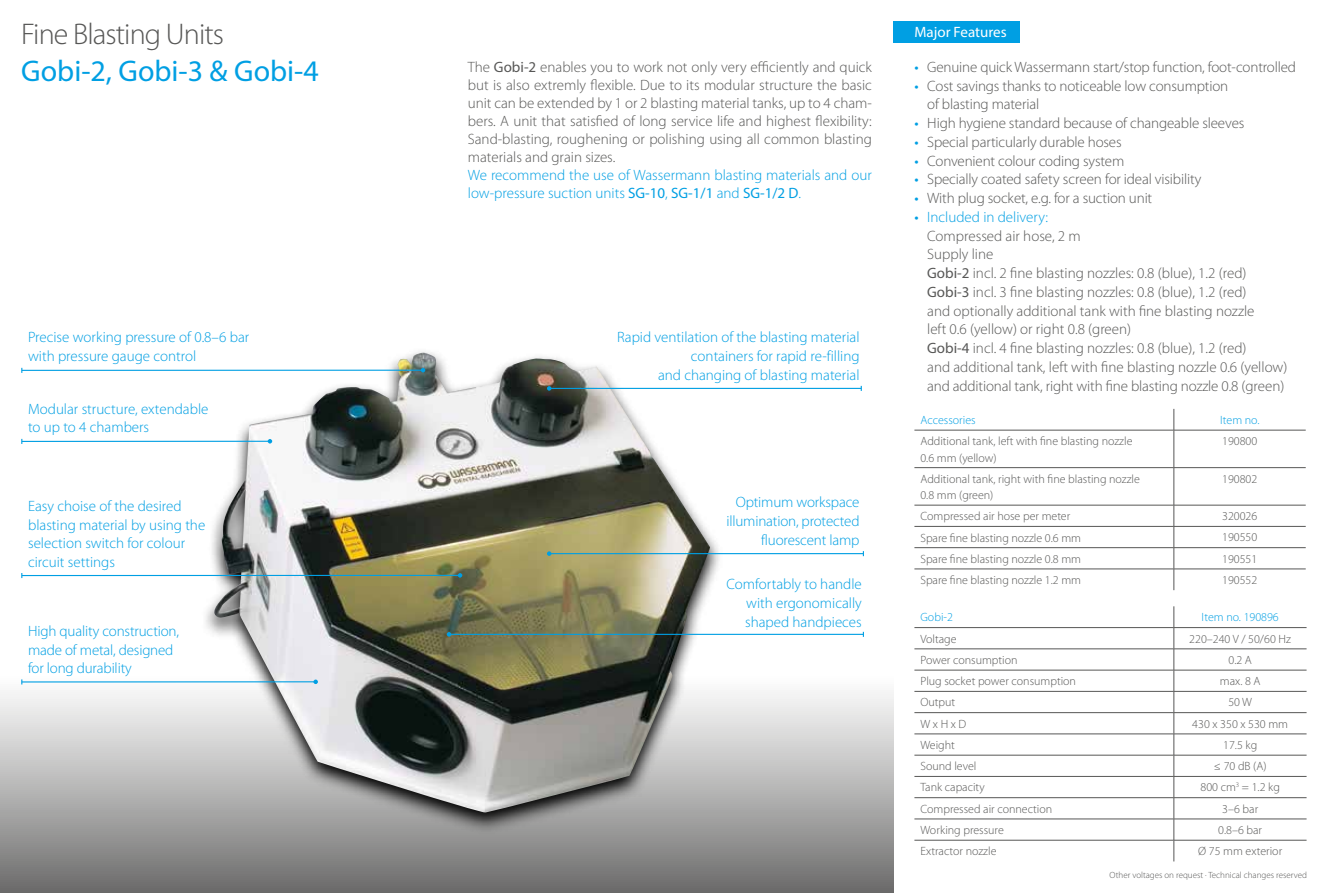
<style>
.page{position:relative;width:1327px;height:893px;background:#fff}
.page>*{position:absolute;margin:0;border:0;box-sizing:border-box;transform-origin:0 0}
.t1{font:30px "Myriad Pro";color:#009fe3}
.t2{font:300 30px "Myriad Pro";letter-spacing:-.03em;color:#575756}
.t3{font:300 15px/18.8px "Myriad Pro";letter-spacing:-.01em;color:#575756}
.t4{font:300 15px/18.8px "Myriad Pro";color:#009fe3}
.t5{font:15px "Myriad Pro";color:#fff}
.t6{font:300 12px/16.5px "Myriad Pro";color:#575756}
.t7{font:300 12px "Myriad Pro";color:#009fe3}
.t8{font:300 9px "Myriad Pro";color:#575756}
.s1{font-weight:400}
.s2{font-weight:400;color:#009fe3}
.s3{color:#009fe3}
</style>
<div class="page">
<svg style="left:0;top:385px;width:893px;height:508px"></svg>
<svg style="left:201px;top:351px;width:522px;height:483px"></svg>
<img style="left:213px;top:353px;width:497px;height:460px">
<hr style="left:549px;top:388px;width:312px;height:1px;background:#009fe3">
<svg style="left:547px;top:386px;width:4px;height:5px"></svg>
<div style="left:893px;top:21px;width:126px;height:22px;background:#009fe3"></div>
<hr style="left:914px;top:627px;width:260px;height:1px;background:#575756">
<hr style="left:1174px;top:627px;width:132px;height:1px;background:#575756">
<hr style="left:914px;top:649px;width:260px;height:1px;background:#575756">
<hr style="left:1174px;top:649px;width:132px;height:1px;background:#575756">
<hr style="left:914px;top:670px;width:260px;height:1px;background:#575756">
<hr style="left:1174px;top:670px;width:132px;height:1px;background:#575756">
<hr style="left:914px;top:691px;width:260px;height:1px;background:#575756">
<hr style="left:1174px;top:691px;width:132px;height:1px;background:#575756">
<hr style="left:914px;top:712px;width:260px;height:1px;background:#575756">
<hr style="left:1174px;top:712px;width:132px;height:1px;background:#575756">
<hr style="left:914px;top:734px;width:260px;height:1px;background:#575756">
<hr style="left:1174px;top:734px;width:132px;height:1px;background:#575756">
<hr style="left:914px;top:755px;width:260px;height:1px;background:#575756">
<hr style="left:1174px;top:755px;width:132px;height:1px;background:#575756">
<hr style="left:914px;top:776px;width:260px;height:1px;background:#575756">
<hr style="left:1174px;top:776px;width:132px;height:1px;background:#575756">
<hr style="left:914px;top:797px;width:260px;height:1px;background:#575756">
<hr style="left:1174px;top:797px;width:132px;height:1px;background:#575756">
<hr style="left:914px;top:819px;width:260px;height:1px;background:#575756">
<hr style="left:1174px;top:819px;width:132px;height:1px;background:#575756">
<hr style="left:914px;top:840px;width:260px;height:1px;background:#575756">
<hr style="left:1174px;top:840px;width:132px;height:1px;background:#575756">
<svg style="left:1173px;top:606px;width:1px;height:255px"></svg>
<svg style="left:1173px;top:409px;width:1px;height:21px"></svg>
<hr style="left:914px;top:430px;width:260px;height:1px;background:#575756">
<hr style="left:1174px;top:430px;width:131px;height:1px;background:#575756">
<hr style="left:1173px;top:430px;width:1px;height:37px;background:#575756">
<hr style="left:914px;top:467px;width:260px;height:1px;background:#575756">
<hr style="left:1174px;top:467px;width:131px;height:1px;background:#575756">
<hr style="left:1173px;top:468px;width:1px;height:37px;background:#575756">
<hr style="left:914px;top:505px;width:260px;height:1px;background:#575756">
<hr style="left:1174px;top:505px;width:131px;height:1px;background:#575756">
<hr style="left:914px;top:526px;width:260px;height:1px;background:#575756">
<hr style="left:1174px;top:526px;width:131px;height:1px;background:#575756">
<hr style="left:914px;top:547px;width:260px;height:1px;background:#575756">
<hr style="left:1174px;top:547px;width:131px;height:1px;background:#575756">
<hr style="left:914px;top:569px;width:260px;height:1px;background:#575756">
<hr style="left:1174px;top:569px;width:131px;height:1px;background:#575756">
<svg style="left:1173px;top:505px;width:1px;height:85px"></svg>
<hr style="left:549px;top:553px;width:314px;height:1px;background:#009fe3">
<svg style="left:547px;top:551px;width:4px;height:5px"></svg>
<hr style="left:449px;top:634px;width:414px;height:1px;background:#009fe3">
<svg style="left:447px;top:632px;width:4px;height:5px"></svg>
<hr style="left:22px;top:441px;width:248px;height:1px;background:#009fe3">
<svg style="left:268px;top:439px;width:4px;height:4px"></svg>
<hr style="left:22px;top:575px;width:438px;height:1px;background:#009fe3">
<svg style="left:458px;top:573px;width:4px;height:5px"></svg>
<hr style="left:22px;top:681px;width:294px;height:1px;background:#009fe3">
<svg style="left:313px;top:680px;width:5px;height:4px"></svg>
<hr style="left:22px;top:370px;width:401px;height:1px;background:#009fe3">
<svg style="left:421px;top:368px;width:4px;height:4px"></svg>
<h1 class="t2" style="left:21px;top:17px;width:204px">Fine Blasting Units</h1>
<h1 class="t1" style="left:21px;top:53px;width:299px">Gobi-2, Gobi-3 &amp; Gobi-4</h1>
<p class="t3" style="left:468px;top:58px;width:406px;line-height:18px;text-align:justify">The <span class="s1">Gobi-2</span> enables you to work not only very efficiently and quick but is also extremly flexible. Due to its modular structure the basic unit can be extended by 1 or 2 blasting material tanks, up to 4 cham&shy;bers. A unit that satisfied of long service life and highest flexibility:<br>Sand-blasting, roughening or polishing using all common blasting materials and grain sizes.</p>
<p class="t4" style="left:468px;top:166px;width:405px;line-height:18px">We recommend the use of Wassermann blasting materials and our low-pressure suction units <span class="s1">SG-10</span>, <span class="s1">SG-1/1</span> and <span class="s1">SG-1/2 D</span>.</p>
<p class="t4" style="left:28px;top:328px;width:223px">Precise working pressure of 0.8–6 bar with pressure gauge control</p>
<p class="t4" style="left:28px;top:399px;width:182px">Modular structure, extendable to up to 4 chambers</p>
<p class="t4" style="left:28px;top:497px;width:179px">Easy choise of the desired blasting material by using the selection switch for colour circuit settings</p>
<p class="t4" style="left:28px;top:622px;width:153px">High quality construction, made of metal, designed for long durability</p>
<p class="t4" style="left:617px;top:328px;width:244px;text-align:right">Rapid ventilation of the blasting material containers for rapid re-filling<br>and changing of blasting material</p>
<p class="t4" style="left:726px;top:493px;width:135px;text-align:right">Optimum workspace illumination, protected fluorescent lamp</p>
<p class="t4" style="left:745px;top:575px;width:118px;text-align:justify;text-indent:-19px">Comfortably to handle with ergonomically shaped handpieces</p>
<p class="t5" style="left:914px;top:22px;width:94px">Major Features</p>
<p class="t3" style="left:914px;top:58px;width:383px"><span class="s2">•</span> Genuine quick Wassermann start/stop function, foot-controlled</p>
<p class="t3" style="left:927px;top:76px;width:303px;text-indent:-13px"><span class="s2">•</span> Cost savings thanks to noticeable low consumption of blasting material</p>
<p class="t3" style="left:914px;top:114px;width:331px"><span class="s2">•</span> High hygiene standard because of changeable sleeves</p>
<p class="t3" style="left:914px;top:133px;width:209px"><span class="s2">•</span> Special particularly durable hoses</p>
<p class="t3" style="left:914px;top:151px;width:211px"><span class="s2">•</span> Convenient colour coding system</p>
<p class="t3" style="left:914px;top:170px;width:288px"><span class="s2">•</span> Specially coated safety screen for ideal visibility</p>
<p class="t3" style="left:914px;top:189px;width:239px"><span class="s2">•</span> With plug socket, e.g. for a suction unit</p>
<p class="t3" style="left:927px;top:208px;width:362px;text-indent:-13px"><span class="s2">•</span> <span class="s3">Included in delivery:<br></span>Compressed air hose, 2 m<br>Supply line<br><span class="s1">Gobi-2</span> incl. 2 fine blasting nozzles: 0.8 (blue), 1.2 (red)<br><span class="s1">Gobi-3</span> incl. 3 fine blasting nozzles: 0.8 (blue), 1.2 (red)<br>and optionally additional tank with fine blasting nozzle<br>left 0.6 (yellow) or right 0.8 (green)<br><span class="s1">Gobi-4</span> incl. 4 fine blasting nozzles: 0.8 (blue), 1.2 (red)<br>and additional tank, left with fine blasting nozzle 0.6 (yellow) and additional tank, right with fine blasting nozzle 0.8 (green)</p>
<p class="t7" style="left:920px;top:413px;width:57px">Accessories</p>
<p class="t7" style="left:1220px;top:413px;width:41px">Item no.</p>
<p class="t6" style="left:920px;top:433px;width:213px">Additional tank, left with fine blasting nozzle<br>0.6 mm (yellow)</p>
<p class="t6" style="left:1222px;top:433px;width:37px">190800</p>
<p class="t6" style="left:920px;top:471px;width:221px">Additional tank, right with fine blasting nozzle<br>0.8 mm (green)</p>
<p class="t6" style="left:1222px;top:471px;width:37px">190802</p>
<p class="t6" style="left:920px;top:508px;width:151px">Compressed air hose per meter</p>
<p class="t6" style="left:1222px;top:508px;width:37px">320026</p>
<p class="t6" style="left:920px;top:529px;width:162px">Spare fine blasting nozzle 0.6 mm</p>
<p class="t6" style="left:1222px;top:529px;width:37px">190550</p>
<p class="t6" style="left:920px;top:551px;width:162px">Spare fine blasting nozzle 0.8 mm</p>
<p class="t6" style="left:1222px;top:551px;width:37px">190551</p>
<p class="t6" style="left:920px;top:572px;width:162px">Spare fine blasting nozzle 1.2 mm</p>
<p class="t6" style="left:1222px;top:572px;width:37px">190552</p>
<p class="t7" style="left:920px;top:611px;width:34px">Gobi-2</p>
<p class="t7" style="left:1201px;top:611px;width:79px">Item no. 190896</p>
<p class="t6" style="left:920px;top:630px;width:38px">Voltage</p>
<p class="t6" style="left:1189px;top:630px;width:103px">220–240 V / 50/60 Hz</p>
<p class="t6" style="left:920px;top:652px;width:99px">Power consumption</p>
<p class="t6" style="left:1228px;top:652px;width:25px">0.2 A</p>
<p class="t6" style="left:920px;top:673px;width:157px">Plug socket power consumption</p>
<p class="t6" style="left:1220px;top:673px;width:42px">max. 8 A</p>
<p class="t6" style="left:920px;top:694px;width:36px">Output</p>
<p class="t6" style="left:1228px;top:694px;width:25px">50 W</p>
<p class="t6" style="left:920px;top:716px;width:47px">W x H x D</p>
<p class="t6" style="left:1192px;top:716px;width:97px">430 x 350 x 530 mm</p>
<p class="t6" style="left:920px;top:737px;width:36px">Weight</p>
<p class="t6" style="left:1223px;top:737px;width:36px">17.5 kg</p>
<p class="t6" style="left:920px;top:758px;width:58px">Sound level</p>
<p class="t6" style="left:1214px;top:758px;width:54px">≤ 70 dB (A)</p>
<p class="t6" style="left:920px;top:779px;width:66px">Tank capacity</p>
<p class="t6" style="left:1200px;top:779px;width:81px">800 cm<sup>3</sup> = 1.2 kg</p>
<p class="t6" style="left:920px;top:801px;width:133px">Compressed air connection</p>
<p class="t6" style="left:1222px;top:801px;width:37px">3–6 bar</p>
<p class="t6" style="left:920px;top:822px;width:85px">Working pressure</p>
<p class="t6" style="left:1218px;top:822px;width:45px">0.8–6 bar</p>
<p class="t6" style="left:920px;top:843px;width:78px">Extractor nozzle</p>
<p class="t6" style="left:1198px;top:843px;width:85px">Ø 75 mm exterior</p>
<p class="t8" style="left:1109px;top:870px;width:199px">Other voltages on request · Technical changes reserved</p>
</div>
